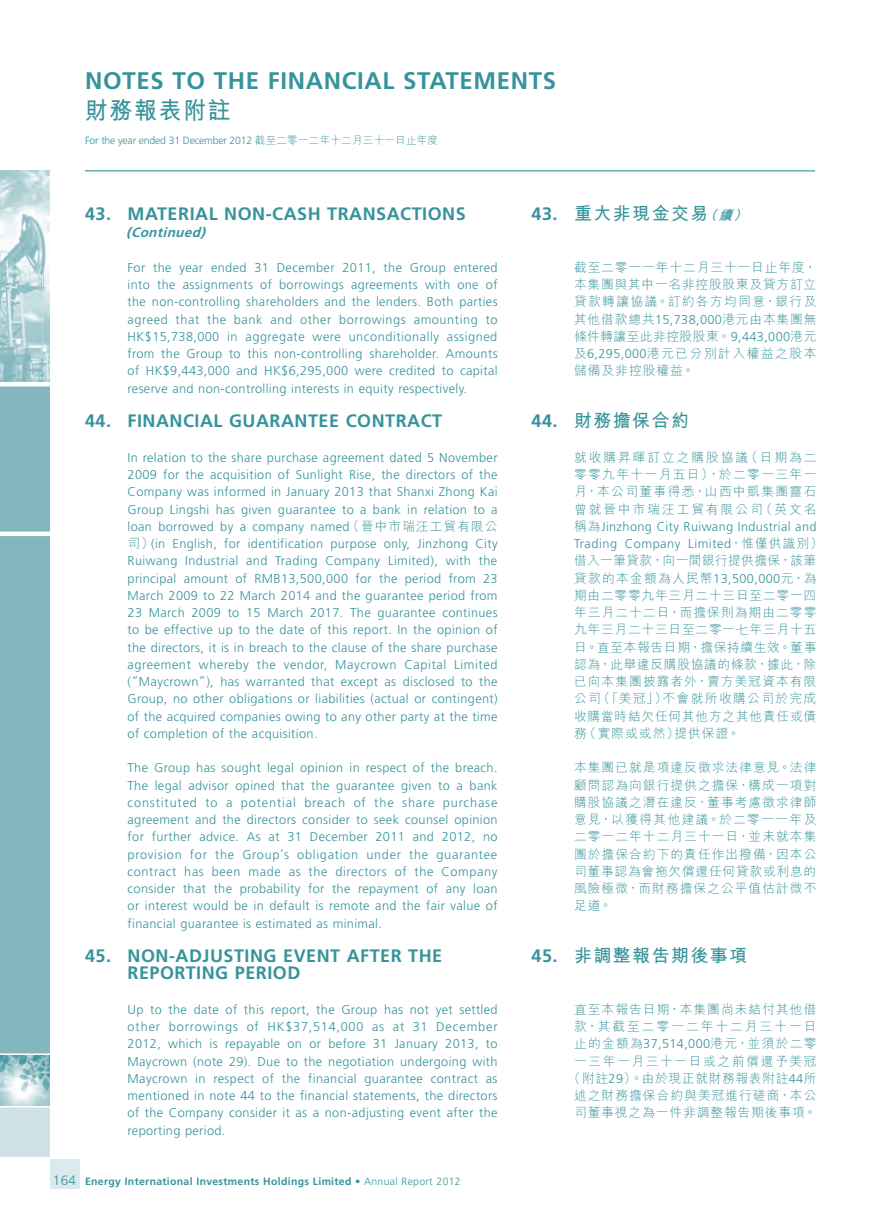
<style>
.page{position:relative;width:893px;height:1212px;background:#fff}
.page>*{position:absolute;margin:0;border:0;box-sizing:border-box;transform-origin:0 0}
.t1{font:700 24px "Frutiger LT Std";letter-spacing:.03em;color:#37939b}
.t2{font:700 24px "M Hei HK";letter-spacing:.08em;color:#37939b;scale:.95 1}
.Heading_1{font:700 18px/17.2px "Frutiger LT Std";letter-spacing:.03em;color:#37939b}
.C_Heading_1{font:700 18px "M Hei HK";letter-spacing:.08em;color:#37939b}
.Heading_1-2{font:700 18px "M Hei HK";letter-spacing:.08em;color:#37939b}
.Heading_1-3{font:italic 700 13.5px "Frutiger LT Std";color:#37939b}
.Body_Text{font:300 12.75px/17.2px "Frutiger LT Std";letter-spacing:.03em;color:#37939b;text-align:justify}
.C_Body_Text{font:300 12.75px/17.2px "M Hei HK";letter-spacing:.08em;color:#37939b;text-align:justify}
.t3{font:700 10.5px "Frutiger LT Std";letter-spacing:.03em;color:#37939b}
.t4{font:300 10.5px "Frutiger LT Std";letter-spacing:-.02em;color:#37939b}
.s1{font-family:"M Hei HK"}
.s2{font-weight:300;font-size:13.5px}
.s3{font-weight:300}
.s4{font-family:"Frutiger LT Std"}
.s5{font-style:italic;font-size:13.5px}
</style>
<div class="page">
<hr style="left:85px;top:170px;width:730px;height:1px;background:#37939b">
<div style="left:0;top:1107px;width:50px;height:49px;background:#cfe3e6"></div>
<img style="left:0;top:1055px;width:50px;height:51px">
<div style="left:0;top:170px;width:50px;height:884px;background:#82b7bd"></div>
<img style="left:0;top:170px;width:50px;height:212px">
<hr style="left:0;top:1053px;width:52px;height:2px;background:#fff">
<hr style="left:0;top:382px;width:52px;height:4px;background:#fff">
<div style="left:0;top:531px;width:52px;height:5px;background:#fff"></div>
<div style="left:50px;top:1159px;width:29px;height:30px;background:#dbeaec"></div>
<h1 class="t1" style="left:85px;top:67px;width:473px">NOTES TO THE FINANCIAL STATEMENTS</h1>
<h1 class="t2" style="left:85px;top:93px;width:155px">財務報表附註</h1>
<p class="t4" style="left:85px;top:134px;width:355px">For the year ended 31 December 2012 <span class="s1">截至二零一二年十二月三十一日止年度</span></p>
<p class="Heading_1" style="left:85px;top:205px;width:382px">43. MATERIAL NON-CASH TRANSACTIONS</p>
<p class="Heading_1-3" style="left:126px;top:225px;width:85px">(Continued)</p>
<p class="Body_Text" style="left:128px;top:259px;width:372px">For the year ended 31 December 2011, the Group entered into the assignments of borrowings agreements with one of the non-controlling shareholders and the lenders. Both parties agreed that the bank and other borrowings amounting to HK$15,738,000 in aggregate were unconditionally assigned from the Group to this non-controlling shareholder. Amounts of HK$9,443,000 and HK$6,295,000 were credited to capital reserve and non-controlling interests in equity respectively.</p>
<p class="Heading_1" style="left:85px;top:412px;width:359px">44. FINANCIAL GUARANTEE CONTRACT</p>
<p class="Body_Text" style="left:128px;top:449px;width:372px">In relation to the share purchase agreement dated 5 November 2009 for the acquisition of Sunlight Rise, the directors of the Company was informed in January 2013 that Shanxi Zhong Kai Group Lingshi has given guarantee to a bank in relation to a loan borrowed by a company named<span class="s1">（晉中市瑞汪工貿有限公司）</span>(in English, for identification purpose only, Jinzhong City Ruiwang Industrial and Trading Company Limited), with the principal amount of RMB13,500,000 for the period from 23<br>March 2009 to 22 March 2014 and the guarantee period from 23 March 2009 to 15 March 2017. The guarantee continues to be effective up to the date of this report. In the opinion of the directors, it is in breach to the clause of the share purchase agreement whereby the vendor, Maycrown Capital Limited (“Maycrown”), has warranted that except as disclosed to the Group, no other obligations or liabilities (actual or contingent) of the acquired companies owing to any other party at the time of completion of the acquisition.</p>
<p class="Body_Text" style="left:128px;top:759px;width:372px">The Group has sought legal opinion in respect of the breach.<br>The legal advisor opined that the guarantee given to a bank constituted to a potential breach of the share purchase agreement and the directors consider to seek counsel opinion for further advice. As at 31 December 2011 and 2012, no provision for the Group’s obligation under the guarantee contract has been made as the directors of the Company consider that the probability for the repayment of any loan or interest would be in default is remote and the fair value of financial guarantee is estimated as minimal.</p>
<p class="Heading_1" style="left:128px;top:947px;width:316px;text-indent:-43px">45. NON-ADJUSTING EVENT AFTER THE<br>REPORTING PERIOD</p>
<p class="Body_Text" style="left:128px;top:1001px;width:372px">Up to the date of this report, the Group has not yet settled other borrowings of HK$37,514,000 as at 31 December 2012, which is repayable on or before 31 January 2013, to Maycrown (note 29). Due to the negotiation undergoing with Maycrown in respect of the financial guarantee contract as mentioned in note 44 to the financial statements, the directors of the Company consider it as a non-adjusting event after the reporting period.</p>
<p class="t3" style="left:53px;top:1175px;width:409px"><span class="s2">164</span> Energy International Investments Holdings Limited <span class="s3">• Annual Report 2012</span></p>
<p class="C_Heading_1" style="left:531px;top:200px;width:221px"><span class="s4">43.</span> 重大非現金交易<span class="s5">（續）</span></p>
<p class="C_Body_Text" style="left:574px;top:258px;width:244px">截至二零一一年十二月三十一日止年度，本集團與其中一名非控股股東及貸方訂立貸款轉讓協議。訂約各方均同意，銀行及其他借款總共<span class="s4">15,738,000</span>港元由本集團無條件轉讓至此非控股股東。<span class="s4">9,443,000</span>港元及<span class="s4">6,295,000</span>港元已分別計入權益之股本儲備及非控股權益。</p>
<p class="Heading_1-2" style="left:531px;top:407px;width:159px"><span class="s4">44.</span> 財務擔保合約</p>
<p class="C_Body_Text" style="left:574px;top:448px;width:250px;text-align:left">就收購昇暉訂立之購股協議（日期為二零零九年十一月五日），於二零一三年一月，本公司董事得悉，山西中凱集團靈石曾就晉中市瑞汪工貿有限公司（英文名稱為<span class="s4">Jinzhong City Ruiwang Industrial and<br>Trading Company Limited</span>，惟僅供識別）借入一筆貸款，向一間銀行提供擔保，該筆貸款的本金額為人民幣<span class="s4">13,500,000</span>元，為期由二零零九年三月二十三日至二零一四年三月二十二日，而擔保則為期由二零零九年三月二十三日至二零一七年三月十五日。直至本報告日期，擔保持續生效。董事認為，此舉違反購股協議的條款，據此，除已向本集團披露者外，賣方美冠資本有限公司（「美冠」）不會就所收購公司於完成收購當時結欠任何其他方之其他責任或債務（實際或或然）提供保證。</p>
<p class="C_Body_Text" style="left:574px;top:759px;width:244px">本集團已就是項違反徵求法律意見。法律顧問認為向銀行提供之擔保，構成一項對購股協議之潛在違反，董事考慮徵求律師意見，以獲得其他建議。於二零一一年及二零一二年十二月三十一日，並未就本集團於擔保合約下的責任作出撥備，因本公司董事認為會拖欠償還任何貸款或利息的風險極微，而財務擔保之公平值估計微不足道。</p>
<p class="C_Heading_1" style="left:531px;top:942px;width:217px"><span class="s4">45.</span> 非調整報告期後事項</p>
<p class="C_Body_Text" style="left:568px;top:1000px;width:250px;text-align:center">直至本報告日期，本集團尚未結付其他借款，其截至二零一二年十二月三十一日止的金額為<span class="s4">37,514,000</span>港元，並須於二零一三年一月三十一日或之前償還予美冠（附註<span class="s4">29</span>）。由於現正就財務報表附註<span class="s4">44</span>所述之財務擔保合約與美冠進行磋商，本公司董事視之為一件非調整報告期後事項。</p>
</div>
